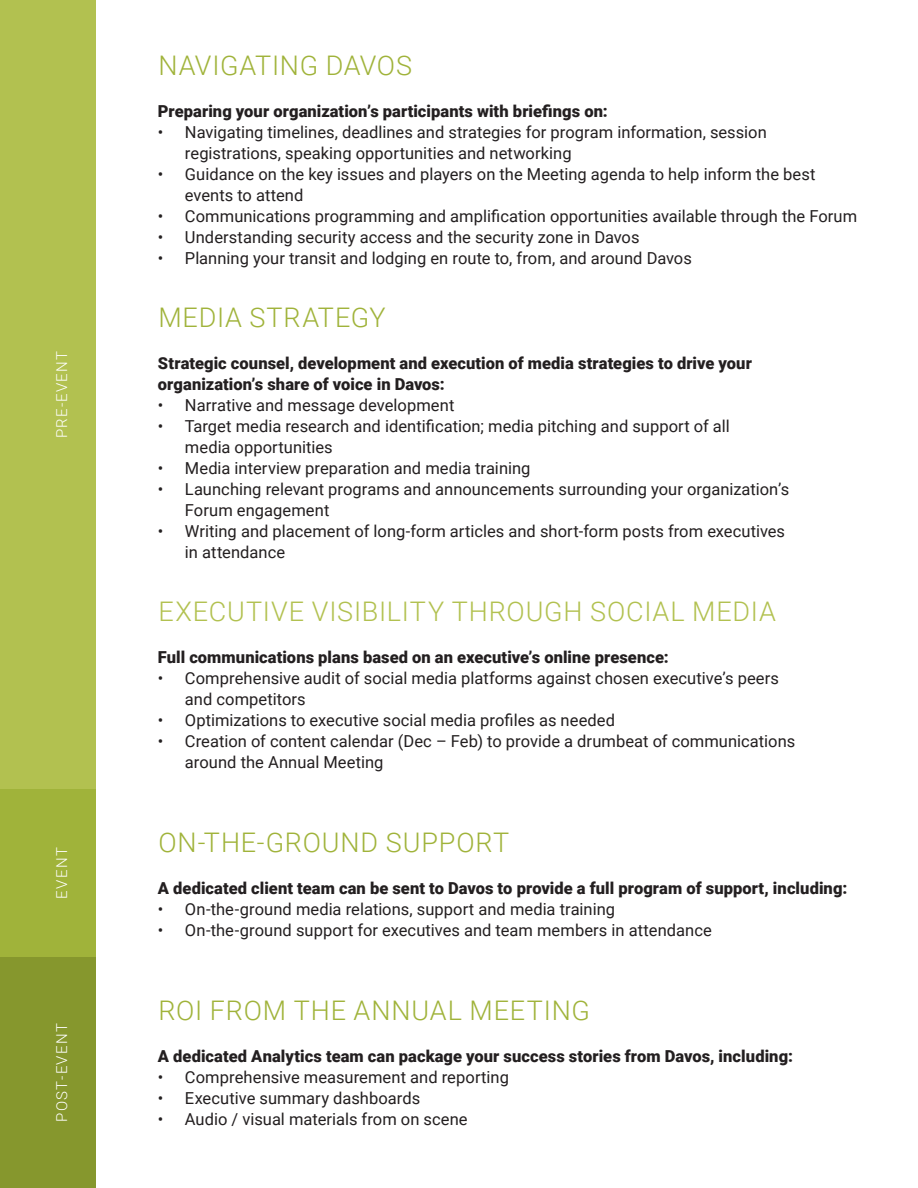
<style>
.page{position:relative;width:918px;height:1188px;background:#fff}
.page>*{position:absolute;margin:0;border:0;box-sizing:border-box;transform-origin:0 0}
.t1{font:300 27px "Roboto";letter-spacing:.03em;color:#a0b33a}
.t2{font:300 27px "Roboto";letter-spacing:.03em;color:#b2c150}
.t3{font:16.5px/21px "Roboto";color:#231f20}
.t4{font:900 16.5px/21px "Roboto";letter-spacing:.005em;color:#231f20}
.t5{font:300 15px "Roboto";letter-spacing:.085em;color:#fff}
</style>
<div class="page">
<div style="left:0;top:768px;width:95px;height:225px;background:#a0b33a"></div>
<div style="left:0;top:957px;width:95px;height:231px;background:#86972d"></div>
<div style="left:0;top:0;width:95px;height:789px;background:#b2c150"></div>
<p class="t5" style="left:51px;top:438px;width:89px;rotate:-90deg">PRE-EVENT</p>
<p class="t5" style="left:51px;top:899px;width:53px;rotate:-90deg">EVENT</p>
<p class="t5" style="left:51px;top:1122px;width:100px;rotate:-90deg">POST-EVENT</p>
<h1 class="t1" style="left:158px;top:46px;width:255px">NAVIGATING DAVOS</h1>
<p class="t4" style="left:158px;top:100px;width:451px">Preparing your organization’s participants with briefings on:</p>
<p class="t3" style="left:185px;top:121px;width:583px;text-indent:-27px">• Navigating timelines, deadlines and strategies for program information, session registrations, speaking opportunities and networking</p>
<p class="t3" style="left:185px;top:163px;width:632px;text-indent:-27px">• Guidance on the key issues and players on the Meeting agenda to help inform the best events to attend</p>
<p class="t3" style="left:158px;top:205px;width:701px">• Communications programming and amplification opportunities available through the Forum</p>
<p class="t3" style="left:158px;top:226px;width:483px">• Understanding security access and the security zone in Davos</p>
<p class="t3" style="left:158px;top:247px;width:535px">• Planning your transit and lodging en route to, from, and around Davos</p>
<h1 class="t1" style="left:158px;top:298px;width:229px">MEDIA STRATEGY</h1>
<p class="t4" style="left:158px;top:352px;width:595px">Strategic counsel, development and execution of media strategies to drive your organization’s share of voice in Davos:</p>
<p class="t3" style="left:158px;top:394px;width:298px">• Narrative and message development</p>
<p class="t3" style="left:185px;top:415px;width:546px;text-indent:-27px">• Target media research and identification; media pitching and support of all media opportunities</p>
<p class="t3" style="left:158px;top:457px;width:374px">• Media interview preparation and media training</p>
<p class="t3" style="left:185px;top:478px;width:606px;text-indent:-27px">• Launching relevant programs and announcements surrounding your organization’s<br>Forum engagement</p>
<p class="t3" style="left:185px;top:520px;width:602px;text-indent:-27px">• Writing and placement of long-form articles and short-form posts from executives in attendance</p>
<h1 class="t2" style="left:158px;top:592px;width:619px">EXECUTIVE VISIBILITY THROUGH SOCIAL MEDIA</h1>
<p class="t4" style="left:158px;top:646px;width:512px">Full communications plans based on an executive’s online presence:</p>
<p class="t3" style="left:185px;top:667px;width:596px;text-indent:-27px">• Comprehensive audit of social media platforms against chosen executive’s peers and competitors</p>
<p class="t3" style="left:158px;top:709px;width:459px">• Optimizations to executive social media profiles as needed</p>
<p class="t3" style="left:185px;top:730px;width:612px;text-indent:-27px">• Creation of content calendar (Dec – Feb) to provide a drumbeat of communications around the Annual Meeting</p>
<h1 class="t1" style="left:158px;top:823px;width:352px">ON-THE-GROUND SUPPORT</h1>
<p class="t4" style="left:158px;top:877px;width:691px">A dedicated client team can be sent to Davos to provide a full program of support, including:</p>
<p class="t3" style="left:158px;top:898px;width:459px">• On-the-ground media relations, support and media training</p>
<p class="t3" style="left:158px;top:919px;width:555px">• On-the-ground support for executives and team members in attendance</p>
<h1 class="t1" style="left:158px;top:991px;width:433px">ROI FROM THE ANNUAL MEETING</h1>
<p class="t4" style="left:158px;top:1045px;width:637px">A dedicated Analytics team can package your success stories from Davos, including:</p>
<p class="t3" style="left:158px;top:1066px;width:353px">• Comprehensive measurement and reporting</p>
<p class="t3" style="left:158px;top:1087px;width:264px">• Executive summary dashboards</p>
<p class="t3" style="left:158px;top:1108px;width:311px">• Audio / visual materials from on scene</p>
</div>
